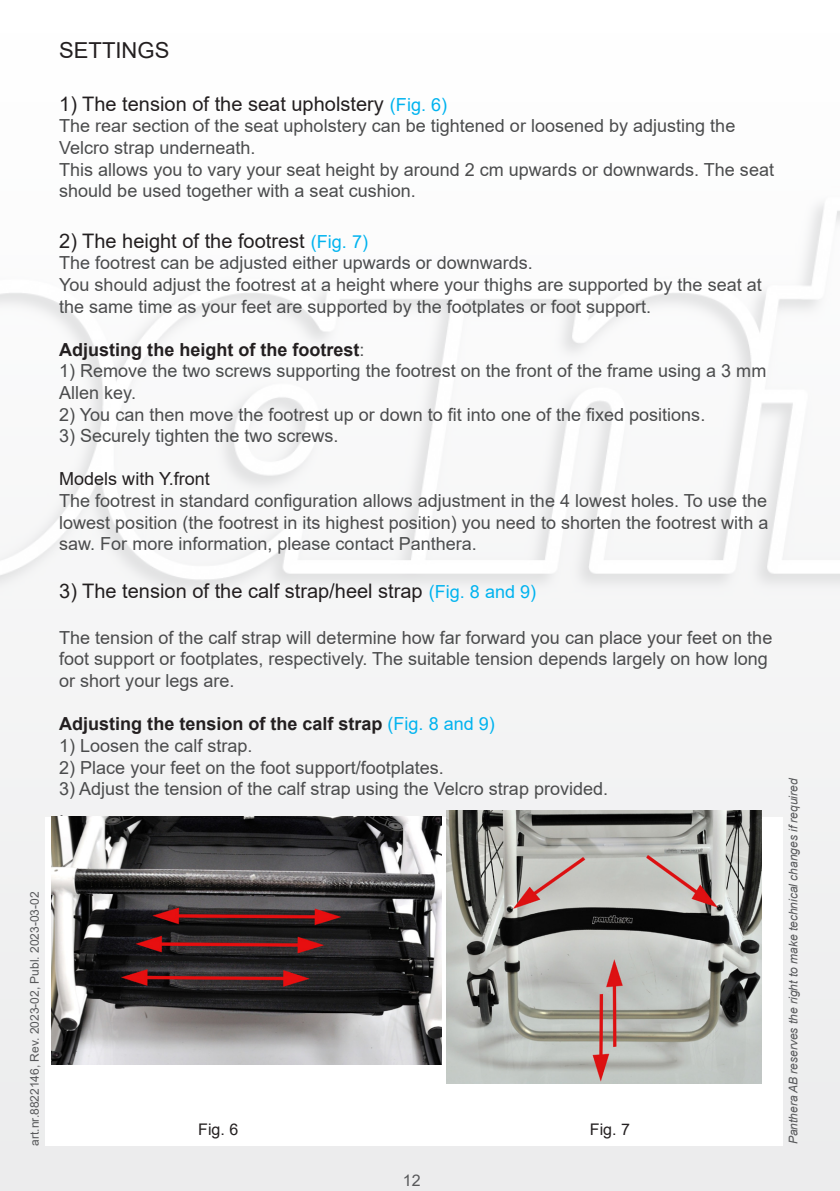
<style>
.page{position:relative;width:840px;height:1191px;background:#fff}
.page>*{position:absolute;margin:0;border:0;box-sizing:border-box;transform-origin:0 0}
.t1{font:22px "Arial";color:#231f20}
.t2{font:20px "Arial";color:#231f20}
.t3{font:18px/21.6px "Arial";color:#4b4c4d}
.t4{font:700 18px "Arial";color:#231f20}
.t5{font:18px "Arial";color:#231f20}
.t6{font:18px "Arial";color:#3e3e3f}
.t7{font:16px "Arial";color:#231f20}
.t8{font:16px "Arial";color:#57585a}
.t9{font:italic 12px "Arial";color:#57585a}
.t10{font:12px "Arial";color:#57585a}
.s1{font-size:18px;color:#00b3ef}
.s2{font-weight:400;color:#4b4c4d}
.s3{font-weight:400;color:#00b3ef}
</style>
<div class="page">
<img style="left:0;top:203px;width:839px;height:988px">
<div style="left:45px;top:816px;width:737px;height:329px;background:#fff"></div>
<img style="left:51px;top:816px;width:390px;height:248px">
<img style="left:446px;top:810px;width:315px;height:273px">
<p class="t10" style="left:26px;top:1145px;width:255px;rotate:-90deg">art.nr.8822146, Rev. 2023-02, Publ. 2023-03-02</p>
<p class="t1" style="left:59px;top:35px;width:112px">SETTINGS</p>
<p class="t2" style="left:59px;top:90px;width:389px">1) The tension of the seat upholstery <span class="s1">(Fig. 6)</span></p>
<p class="t3" style="left:59px;top:115px;width:677px">The rear section of the seat upholstery can be tightened or loosened by adjusting the<br>Velcro strap underneath.</p>
<p class="t3" style="left:59px;top:158px;width:716px">This allows you to vary your seat height by around 2 cm upwards or downwards. The seat should be used together with a seat cushion.</p>
<p class="t2" style="left:59px;top:227px;width:310px">2) The height of the footrest <span class="s1">(Fig. 7)</span></p>
<p class="t3" style="left:59px;top:252px;width:475px">The footrest can be adjusted either upwards or downwards.</p>
<p class="t3" style="left:59px;top:274px;width:703px">You should adjust the footrest at a height where your thighs are supported by the seat at the same time as your feet are supported by the footplates or foot support.</p>
<p class="t4" style="left:59px;top:337px;width:306px">Adjusting the height of the footrest<span class="s2">:</span></p>
<p class="t3" style="left:59px;top:360px;width:708px">1) Remove the two screws supporting the footrest on the front of the frame using a 3 mm<br>Allen key.</p>
<p class="t3" style="left:59px;top:403px;width:647px">2) You can then move the footrest up or down to fit into one of the fixed positions.</p>
<p class="t3" style="left:59px;top:425px;width:281px">3) Securely tighten the two screws.</p>
<p class="t5" style="left:59px;top:467px;width:152px">Models with Y.front</p>
<p class="t3" style="left:59px;top:490px;width:710px;text-align:justify">The footrest in standard configuration allows adjustment in the 4 lowest holes. To use the lowest position (the footrest in its highest position) you need to shorten the footrest with a saw. For more information, please contact Panthera.</p>
<p class="t2" style="left:59px;top:577px;width:478px">3) The tension of the calf strap/heel strap <span class="s1">(Fig. 8 and 9)</span></p>
<p class="t3" style="left:59px;top:626px;width:714px">The tension of the calf strap will determine how far forward you can place your feet on the foot support or footplates, respectively. The suitable tension depends largely on how long or short your legs are.</p>
<p class="t4" style="left:59px;top:711px;width:437px">Adjusting the tension of the calf strap <span class="s3">(Fig. 8 and 9)</span></p>
<p class="t3" style="left:59px;top:734px;width:195px">1) Loosen the calf strap.</p>
<p class="t3" style="left:59px;top:756px;width:386px">2) Place your feet on the foot support/footplates.</p>
<p class="t3" style="left:59px;top:778px;width:550px">3) Adjust the tension of the calf strap using the Velcro strap provided.</p>
<p class="t6" style="left:59px;top:798px;width:7px">.</p>
<p class="t7" style="left:198px;top:1118px;width:42px">Fig. 6</p>
<p class="t7" style="left:589px;top:1118px;width:42px">Fig. 7</p>
<p class="t8" style="left:403px;top:1169px;width:19px">12</p>
<p class="t9" style="left:785px;top:1144px;width:368px;rotate:-90deg">Panthera AB reserves the right to make technical changes if required</p>
</div>
